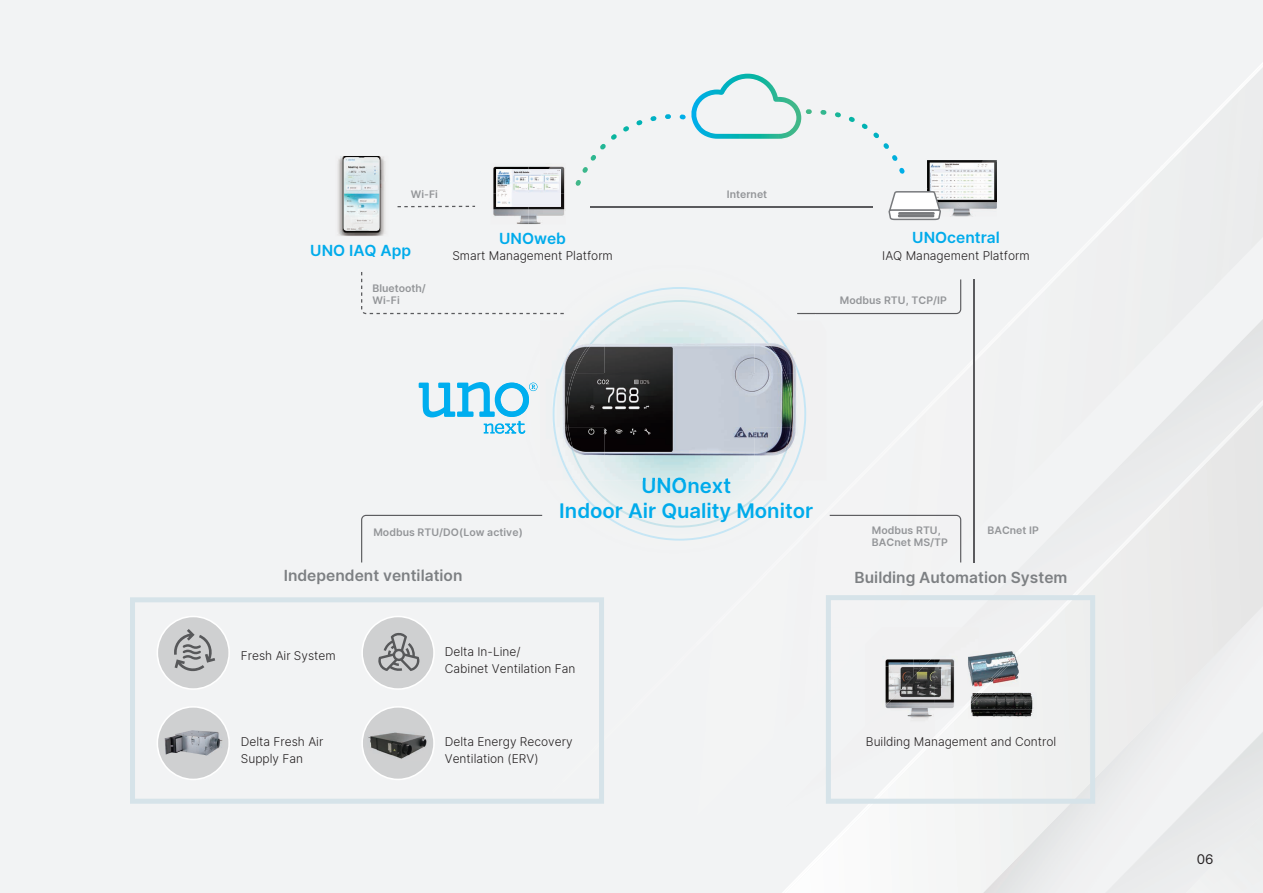
<style>
.page{position:relative;width:1263px;height:893px;background:#f2f3f4}
.page>*{position:absolute;margin:0;border:0;box-sizing:border-box;transform-origin:0 0}
.t1{font:600 20.4px/25.5px "Delta Sans";color:#00abeb;text-align:center}
.t2{font:600 15.6px "Delta Sans";color:#7d8083}
.t3{font:600 15.6px "Delta Sans";color:#00abeb}
.t4{font:13.5px "Delta Sans";color:#231f20}
.t5{font:300 12px/16.5px "Delta Sans";color:#231f20}
.t6{font:600 10.5px/11.7px "Delta Sans";letter-spacing:.005em;color:#939598}
</style>
<div class="page">
<img style="left:974px;top:319px;width:289px;height:81px">
<img style="left:1162px;top:319px;width:52px;height:23px">
<img style="left:1112px;top:319px;width:50px;height:75px">
<img style="left:1060px;top:319px;width:52px;height:81px">
<img style="left:1010px;top:328px;width:50px;height:72px">
<img style="left:974px;top:380px;width:36px;height:20px">
<img style="left:784px;top:402px;width:479px;height:491px">
<img style="left:974px;top:321px;width:34px;height:2px">
<img style="left:905px;top:402px;width:1px;height:24px">
<img style="left:1008px;top:319px;width:52px;height:9px">
<img style="left:974px;top:323px;width:36px;height:57px">
<img style="left:906px;top:402px;width:53px;height:30px">
<img style="left:855px;top:427px;width:53px;height:58px">
<img style="left:846px;top:479px;width:11px;height:36px">
<img style="left:784px;top:575px;width:23px;height:13px">
<hr style="left:973px;top:279px;width:1px;height:283px;background:#5a5a5d">
<img style="left:500px;top:314px;width:346px;height:261px">
<svg style="left:419px;top:382px;width:118px;height:52px"></svg>
<svg style="left:797px;top:279px;width:164px;height:35px"></svg>
<img style="left:571px;top:287px;width:216px;height:254px">
<img style="left:587px;top:300px;width:185px;height:228px">
<img style="left:338px;top:156px;width:47px;height:80px">
<img style="left:344px;top:158px;width:35px;height:72px">
<svg style="left:361px;top:515px;width:181px;height:47px"></svg>
<img style="left:941px;top:160px;width:56px;height:56px">
<img style="left:941px;top:162px;width:56px;height:39px">
<svg style="left:960px;top:203px;width:3px;height:4px"></svg>
<img style="left:540px;top:321px;width:19px;height:53px">
<img style="left:800px;top:321px;width:26px;height:53px">
<img style="left:540px;top:374px;width:13px;height:53px">
<img style="left:806px;top:374px;width:20px;height:53px">
<img style="left:540px;top:427px;width:13px;height:53px">
<img style="left:805px;top:427px;width:21px;height:53px">
<img style="left:596px;top:321px;width:166px;height:53px">
<img style="left:561px;top:374px;width:237px;height:53px">
<img style="left:590px;top:427px;width:64px;height:53px">
<img style="left:654px;top:427px;width:50px;height:51px">
<img style="left:704px;top:427px;width:65px;height:53px">
<img style="left:559px;top:321px;width:37px;height:53px">
<img style="left:762px;top:321px;width:38px;height:53px">
<img style="left:553px;top:374px;width:8px;height:53px">
<img style="left:798px;top:374px;width:8px;height:53px">
<img style="left:553px;top:427px;width:13px;height:53px">
<img style="left:792px;top:427px;width:13px;height:53px">
<img style="left:573px;top:323px;width:38px;height:51px">
<svg style="left:611px;top:321px;width:7px;height:4px"></svg>
<svg style="left:741px;top:321px;width:7px;height:4px"></svg>
<img style="left:748px;top:323px;width:38px;height:51px">
<img style="left:566px;top:374px;width:9px;height:53px">
<img style="left:784px;top:374px;width:9px;height:53px">
<img style="left:566px;top:427px;width:24px;height:53px">
<img style="left:769px;top:427px;width:23px;height:53px">
<img style="left:643px;top:478px;width:87px;height:2px">
<img style="left:493px;top:166px;width:72px;height:58px">
<img style="left:496px;top:170px;width:64px;height:36px">
<svg style="left:830px;top:515px;width:131px;height:47px"></svg>
<svg style="left:130px;top:597px;width:474px;height:207px"></svg>
<svg style="left:361px;top:272px;width:203px;height:42px"></svg>
<svg style="left:397px;top:206px;width:78px;height:1px"></svg>
<svg style="left:575px;top:74px;width:366px;height:146px"></svg>
<img style="left:817px;top:693px;width:9px;height:13px">
<img style="left:817px;top:706px;width:9px;height:39px">
<img style="left:817px;top:627px;width:9px;height:33px">
<img style="left:817px;top:660px;width:9px;height:33px">
<svg style="left:826px;top:595px;width:269px;height:209px"></svg>
<svg style="left:361px;top:616px;width:74px;height:74px"></svg>
<p class="t6" style="left:411px;top:188px;width:29px">Wi-Fi</p>
<h2 class="t3" style="left:310px;top:238px;width:102px">UNO IAQ App</h2>
<p class="t6" style="left:373px;top:282px;width:55px">Bluetooth/<br>Wi-Fi</p>
<h2 class="t3" style="left:499px;top:226px;width:68px">UNOweb</h2>
<p class="t5" style="left:452px;top:248px;width:162px">Smart Management Platform</p>
<p class="t6" style="left:727px;top:188px;width:42px">Internet</p>
<h2 class="t3" style="left:912px;top:226px;width:89px">UNOcentral</h2>
<p class="t5" style="left:882px;top:247px;width:149px">IAQ Management Platform</p>
<p class="t6" style="left:840px;top:294px;width:109px">Modbus RTU, TCP/IP</p>
<p class="t6" style="left:373px;top:526px;width:151px">Modbus RTU/DO(Low active)</p>
<h2 class="t2" style="left:284px;top:564px;width:180px">Independent ventilation</h2>
<h1 class="t1" style="left:559px;top:472px;width:255px">UNOnext<br>Indoor Air Quality Monitor</h1>
<p class="t5" style="left:241px;top:648px;width:96px">Fresh Air System</p>
<p class="t5" style="left:241px;top:734px;width:84px">Delta Fresh Air<br>Supply Fan</p>
<p class="t5" style="left:445px;top:644px;width:132px">Delta In-Line/<br>Cabinet Ventilation Fan</p>
<p class="t5" style="left:445px;top:734px;width:129px">Delta Energy Recovery<br>Ventilation (ERV)</p>
<p class="t6" style="left:872px;top:523px;width:78px;line-height:12.6px">Modbus RTU,<br>BACnet MS/TP</p>
<p class="t6" style="left:987px;top:524px;width:53px">BACnet IP</p>
<h2 class="t2" style="left:855px;top:566px;width:214px">Building Automation System</h2>
<p class="t5" style="left:866px;top:733px;width:192px">Building Management and Control</p>
<p class="t4" style="left:1197px;top:849px;width:18px">06</p>
</div>
